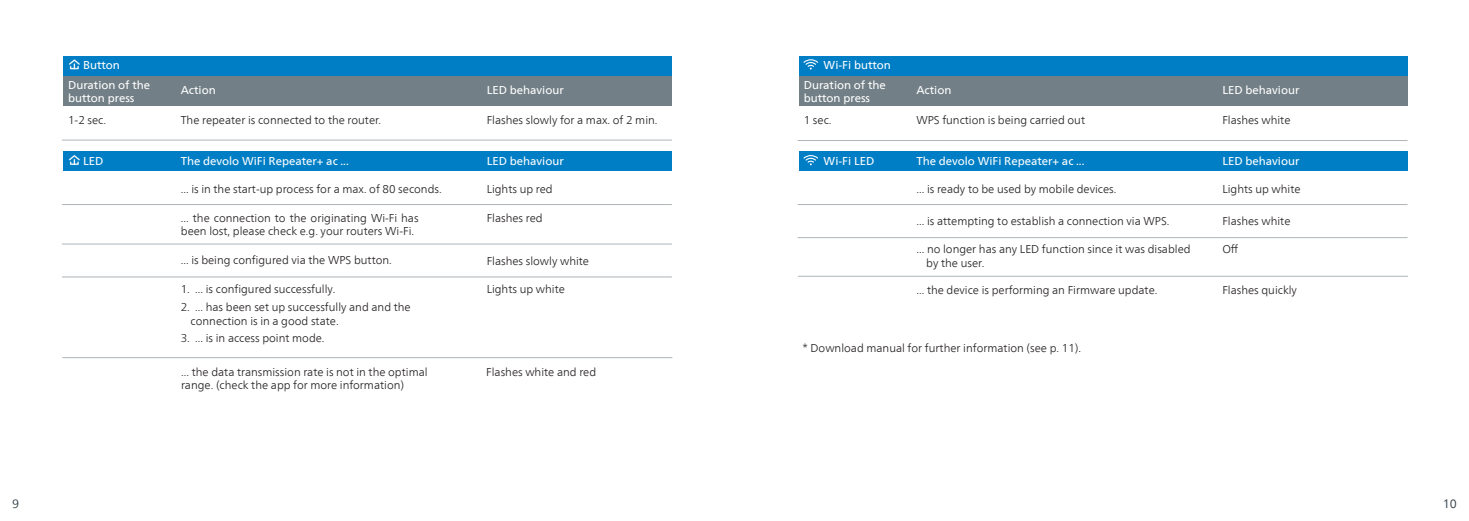
<style>
.page{position:relative;width:1469px;height:521px;background:#fff}
.page>*{position:absolute;margin:0;border:0;box-sizing:border-box;transform-origin:0 0}
.t1{font:12.25px "Frutiger Neue LT Com";color:#3f4a50}
.t2{font:300 11.38px/13.7px "Frutiger Neue LT Com";color:#231f20}
.t3{font:11.38px/13.7px "Frutiger Neue LT Com";color:#fff}
.s1{font-family:"Frutiger Neue LTW1 G"}
</style>
<div class="page">
<div style="left:63px;top:56px;width:608px;height:19px;background:#007ec5"></div>
<div style="left:63px;top:152px;width:113px;height:19px;background:#007ec5"></div>
<div style="left:176px;top:152px;width:305px;height:19px;background:#007ec5"></div>
<div style="left:481px;top:152px;width:191px;height:19px;background:#007ec5"></div>
<div style="left:63px;top:77px;width:113px;height:29px;background:#727f86"></div>
<div style="left:176px;top:77px;width:305px;height:29px;background:#727f86"></div>
<div style="left:481px;top:77px;width:190px;height:29px;background:#727f86"></div>
<svg style="left:69px;top:59px;width:11px;height:11px"></svg>
<svg style="left:68px;top:155px;width:12px;height:10px"></svg>
<hr style="left:62px;top:140px;width:609px;height:1px;background:#aeb4b8">
<hr style="left:62px;top:204px;width:609px;height:1px;background:#aeb4b8">
<hr style="left:62px;top:244px;width:609px;height:1px;background:#aeb4b8">
<hr style="left:62px;top:276px;width:609px;height:1px;background:#aeb4b8">
<hr style="left:63px;top:357px;width:609px;height:1px;background:#aeb4b8">
<div style="left:798px;top:56px;width:609px;height:19px;background:#007ec5"></div>
<div style="left:798px;top:152px;width:113px;height:19px;background:#007ec5"></div>
<div style="left:911px;top:152px;width:306px;height:19px;background:#007ec5"></div>
<div style="left:1217px;top:152px;width:190px;height:19px;background:#007ec5"></div>
<div style="left:798px;top:77px;width:113px;height:29px;background:#727f86"></div>
<div style="left:911px;top:77px;width:306px;height:29px;background:#727f86"></div>
<div style="left:1217px;top:77px;width:190px;height:29px;background:#727f86"></div>
<svg style="left:803px;top:59px;width:15px;height:10px"></svg>
<svg style="left:803px;top:155px;width:15px;height:10px"></svg>
<hr style="left:798px;top:140px;width:609px;height:1px;background:#aeb4b8">
<hr style="left:798px;top:204px;width:609px;height:1px;background:#aeb4b8">
<hr style="left:798px;top:237px;width:609px;height:1px;background:#aeb4b8">
<hr style="left:798px;top:276px;width:609px;height:1px;background:#aeb4b8">
<p class="t1" style="left:12px;top:497px;width:9px">9</p>
<p class="t3" style="left:83px;top:58px;width:38px">Button</p>
<p class="t3" style="left:68px;top:78px;width:84px">Duration of the button press</p>
<p class="t3" style="left:181px;top:83px;width:37px">Action</p>
<p class="t3" style="left:486px;top:83px;width:79px">LED behaviour</p>
<p class="t2" style="left:68px;top:113px;width:39px">1-2 sec.</p>
<p class="t2" style="left:181px;top:113px;width:202px">The repeater is connected to the router.</p>
<p class="t2" style="left:486px;top:113px;width:172px">Flashes slowly for a max. of 2 min.</p>
<p class="t3" style="left:83px;top:154px;width:22px">LED</p>
<p class="t3" style="left:181px;top:154px;width:169px">The devolo WiFi Repeater+ ac ...</p>
<p class="t3" style="left:486px;top:154px;width:79px">LED behaviour</p>
<p class="t2" style="left:181px;top:182px;width:262px">... is in the start-up process for a max. of 80 seconds.</p>
<p class="t2" style="left:181px;top:211px;width:239px">... the connection to the originating Wi-Fi has been lost, please check e.g. your routers Wi-Fi<span class="s1">.</span></p>
<p class="t2" style="left:181px;top:253px;width:213px">... is being configured via the WPS button.</p>
<p class="t2" style="left:181px;top:282px;width:156px"><span class="s1">1.</span> ... is configured successfully.</p>
<p class="t2" style="left:191px;top:300px;width:222px;text-indent:-10px"><span class="s1">2.</span> ... has been set up successfully and and the connection is in a good state<span class="s1">.</span></p>
<p class="t2" style="left:181px;top:331px;width:145px"><span class="s1">3.</span> ... is in access point mode<span class="s1">.</span></p>
<p class="t2" style="left:181px;top:365px;width:248px">... the data transmission rate is not in the optimal range. (check the app for more information)</p>
<p class="t2" style="left:486px;top:182px;width:68px">Lights up red</p>
<p class="t2" style="left:486px;top:211px;width:57px">Flashes red</p>
<p class="t2" style="left:486px;top:254px;width:104px">Flashes slowly white</p>
<p class="t2" style="left:486px;top:282px;width:80px">Lights up white</p>
<p class="t2" style="left:486px;top:365px;width:111px">Flashes white and red</p>
<p class="t3" style="left:823px;top:58px;width:69px">Wi-Fi button</p>
<p class="t3" style="left:803px;top:78px;width:84px">Duration of the button press</p>
<p class="t3" style="left:916px;top:83px;width:37px">Action</p>
<p class="t2" style="left:803px;top:113px;width:29px">1 sec.</p>
<p class="t2" style="left:916px;top:113px;width:170px">WPS function is being carried out</p>
<p class="t3" style="left:1222px;top:83px;width:79px">LED behaviour</p>
<p class="t2" style="left:1222px;top:113px;width:70px">Flashes white</p>
<p class="t3" style="left:823px;top:154px;width:52px">Wi-Fi LED</p>
<p class="t3" style="left:916px;top:154px;width:169px">The devolo WiFi Repeater+ ac ...</p>
<p class="t3" style="left:1222px;top:154px;width:79px">LED behaviour</p>
<p class="t2" style="left:916px;top:182px;width:202px">... is ready to be used by mobile devices.</p>
<p class="t2" style="left:916px;top:214px;width:255px">... is attempting to establish a connection via WPS.</p>
<p class="t2" style="left:926px;top:243px;width:266px;text-indent:-10px">... no longer has any LED function since it was disabled by the user.</p>
<p class="t2" style="left:1222px;top:182px;width:80px">Lights up white</p>
<p class="t2" style="left:1222px;top:214px;width:70px">Flashes white</p>
<p class="t2" style="left:1222px;top:243px;width:17px">Off</p>
<p class="t2" style="left:916px;top:283px;width:243px">... the device is performing an Firmware update.</p>
<p class="t2" style="left:1222px;top:283px;width:76px">Flashes quickly</p>
<p class="t2" style="left:802px;top:341px;width:280px">* Download manual for further information (see p. 11)<span class="s1">.</span></p>
<p class="t1" style="left:1442px;top:497px;width:15px">10</p>
</div>
